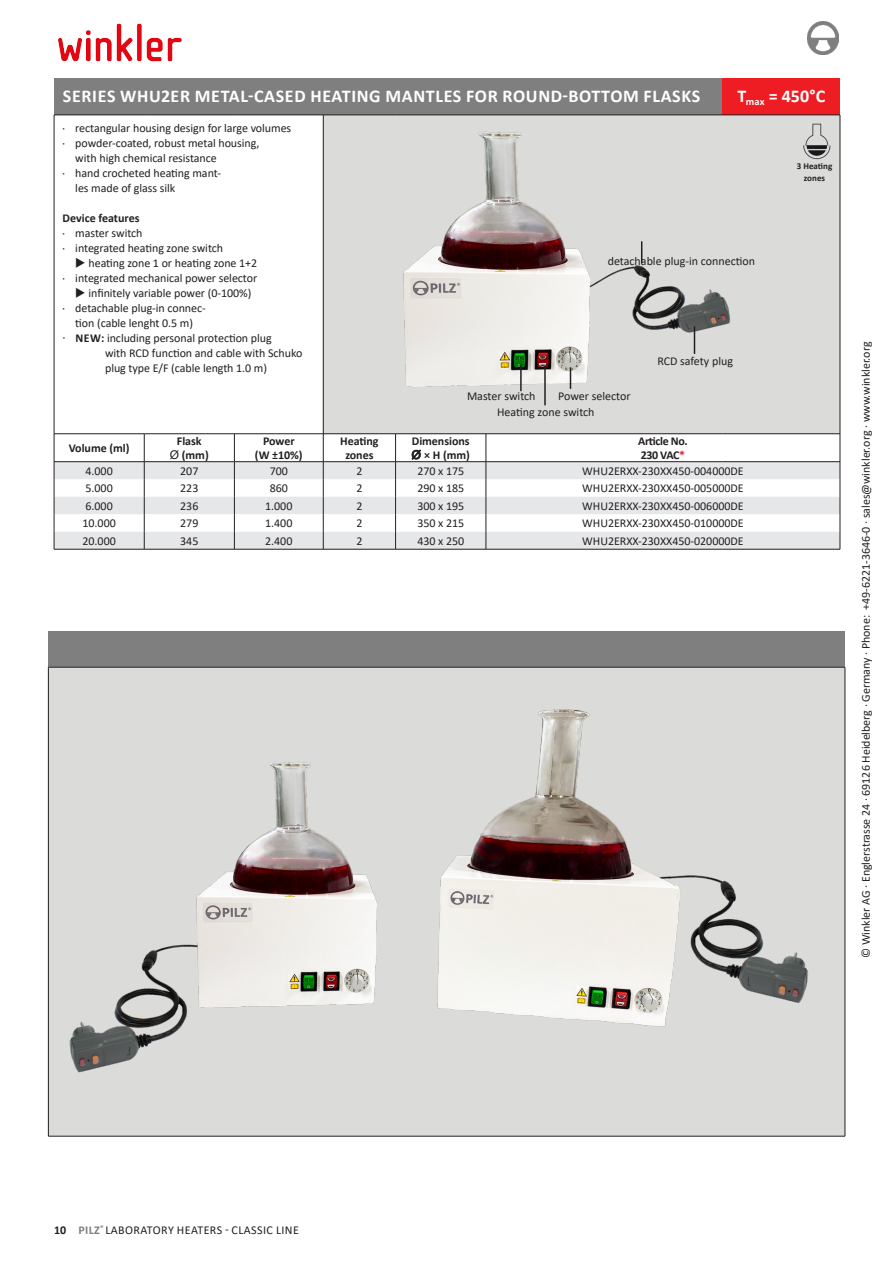
<style>
.page{position:relative;width:893px;height:1263px;background:#fff}
.page>*{position:absolute;margin:0;border:0;box-sizing:border-box;transform-origin:0 0}
.Kopfzeile_Bold{font:700 18px "Calibri";letter-spacing:.035em;color:#fff}
.Fließtext{font:12px/15px "Calibri";letter-spacing:-.005em;color:#231f20}
.Fließ_zab_14{font:12px "Calibri";letter-spacing:-.005em;color:#231f20}
.Fließtext_Head__Flie{font:12px "Calibri";color:#231f20}
.Fließ_Überschrift{font:700 12px/13.5px "Calibri";letter-spacing:-.005em;color:#231f20;text-align:center}
.Fließtext-2{font:12px "Calibri";letter-spacing:.035em;color:#231f20}
.Fließtext_Head{font:700 12px "Calibri";color:#231f20}
.Fließtext_Head__Flie-2{font:700 9px/12px "Calibri";color:#231f20;text-align:center}
.s1{font-family:"Myriad Pro"}
.s2{font-weight:700}
.s3{font-family:"Arial";font-weight:400}
.s4{color:#ee1d23}
.s5{font-weight:700;color:#7f7f7f}
</style>
<div class="page">
<img style="left:807px;top:21px;width:32px;height:34px">
<img style="left:58px;top:23px;width:124px;height:39px">
<div style="left:48px;top:631px;width:797px;height:36px;background:#7f7f7f"></div>
<div style="left:48px;top:667px;width:797px;height:469px;background:#dbdcda"></div>
<hr style="left:48px;top:667px;width:797px;height:1px;background:#231f20">
<hr style="left:48px;top:667px;width:1px;height:469px;background:#231f20">
<hr style="left:845px;top:667px;width:1px;height:469px;background:#231f20">
<hr style="left:48px;top:1136px;width:797px;height:1px;background:#231f20">
<div style="left:54px;top:78px;width:669px;height:37px;background:#7f7f7f"></div>
<div style="left:723px;top:78px;width:117px;height:37px;background:#ee1d23"></div>
<div style="left:323px;top:115px;width:517px;height:319px;background:#dbdcda"></div>
<svg style="left:55px;top:462px;width:785px;height:87px;fill:#e6e7e9"></svg>
<hr style="left:54px;top:461px;width:90px;height:1px;background:#231f20">
<hr style="left:144px;top:461px;width:90px;height:1px;background:#231f20">
<hr style="left:234px;top:461px;width:89px;height:1px;background:#231f20">
<hr style="left:396px;top:461px;width:90px;height:1px;background:#231f20">
<hr style="left:486px;top:461px;width:237px;height:1px;background:#231f20">
<hr style="left:723px;top:461px;width:117px;height:1px;background:#231f20">
<svg style="left:54px;top:434px;width:1px;height:115px"></svg>
<svg style="left:144px;top:434px;width:1px;height:115px"></svg>
<svg style="left:234px;top:434px;width:1px;height:115px"></svg>
<svg style="left:486px;top:434px;width:1px;height:115px"></svg>
<svg style="left:840px;top:434px;width:1px;height:115px"></svg>
<hr style="left:54px;top:549px;width:90px;height:1px;background:#231f20">
<hr style="left:144px;top:549px;width:90px;height:1px;background:#231f20">
<hr style="left:234px;top:549px;width:89px;height:1px;background:#231f20">
<hr style="left:323px;top:549px;width:73px;height:1px;background:#231f20">
<hr style="left:396px;top:549px;width:90px;height:1px;background:#231f20">
<hr style="left:486px;top:549px;width:237px;height:1px;background:#231f20">
<hr style="left:723px;top:549px;width:117px;height:1px;background:#231f20">
<svg style="left:323px;top:434px;width:1px;height:115px"></svg>
<svg style="left:395px;top:434px;width:1px;height:115px"></svg>
<hr style="left:323px;top:461px;width:73px;height:1px;background:#231f20">
<hr style="left:54px;top:115px;width:90px;height:1px;background:#231f20">
<hr style="left:54px;top:115px;width:1px;height:319px;background:#231f20">
<hr style="left:144px;top:115px;width:90px;height:1px;background:#231f20">
<hr style="left:234px;top:115px;width:89px;height:1px;background:#231f20">
<hr style="left:323px;top:115px;width:73px;height:1px;background:#231f20">
<hr style="left:323px;top:115px;width:1px;height:319px;background:#231f20">
<hr style="left:396px;top:115px;width:90px;height:1px;background:#231f20">
<hr style="left:486px;top:115px;width:237px;height:1px;background:#231f20">
<hr style="left:723px;top:115px;width:117px;height:1px;background:#231f20">
<hr style="left:840px;top:115px;width:1px;height:319px;background:#231f20">
<hr style="left:54px;top:433px;width:90px;height:1px;background:#231f20">
<hr style="left:144px;top:433px;width:90px;height:1px;background:#231f20">
<hr style="left:234px;top:433px;width:89px;height:1px;background:#231f20">
<hr style="left:323px;top:433px;width:73px;height:1px;background:#231f20">
<hr style="left:396px;top:433px;width:90px;height:1px;background:#231f20">
<hr style="left:486px;top:433px;width:237px;height:1px;background:#231f20">
<hr style="left:723px;top:433px;width:117px;height:1px;background:#231f20">
<img style="left:403px;top:123px;width:428px;height:283px">
<svg style="left:641px;top:241px;width:1px;height:22px"></svg>
<svg style="left:694px;top:326px;width:1px;height:28px"></svg>
<hr style="left:544px;top:365px;width:2px;height:40px;background:#231f20">
<svg style="left:570px;top:367px;width:1px;height:22px"></svg>
<hr style="left:520px;top:364px;width:2px;height:27px;background:#231f20">
<img style="left:69px;top:709px;width:739px;height:364px">
<p class="Kopfzeile_Bold" style="left:63px;top:84px;width:639px">SERIES WHU2ER METAL-CASED HEATING MANTLES FOR ROUND-BOTTOM FLASKS</p>
<p class="Kopfzeile_Bold" style="left:737px;top:84px;width:89px">T<sub>max</sub> = 450°C</p>
<p class="Fließtext" style="left:63px;top:121px;width:230px"><span class="s1">·</span> rectangular housing design for large volumes</p>
<p class="Fließtext" style="left:63px;top:136px;width:198px"><span class="s1">·</span> powder-coated, robust metal housing,</p>
<p class="Fließtext" style="left:75px;top:151px;width:143px">with high chemical resistance</p>
<p class="Fließtext" style="left:75px;top:166px;width:147px;text-indent:-13px"><span class="s1">·</span> hand crocheted heating mant&shy;les made of glass silk</p>
<p class="Fließtext_Head" style="left:63px;top:210px;width:78px">Device features</p>
<p class="Fließtext" style="left:63px;top:226px;width:82px"><span class="s1">·</span> master switch</p>
<p class="Fließtext" style="left:63px;top:241px;width:162px"><span class="s1">·</span> integrated heating zone switch</p>
<p class="Fließtext" style="left:75px;top:256px;width:183px">◆ heating zone 1 or heating zone 1+2</p>
<p class="Fließtext" style="left:63px;top:271px;width:196px"><span class="s1">·</span> integrated mechanical power selector</p>
<p class="Fließtext" style="left:75px;top:286px;width:177px">◆ infinitely variable power (0-100%)</p>
<p class="Fließtext" style="left:63px;top:301px;width:145px;text-align:center"><span class="s1">·</span> detachable plug-in connec&shy;tion (cable lenght 0.5 m)</p>
<p class="Fließtext" style="left:63px;top:331px;width:210px"><span class="s1">·</span> <span class="s2">NEW:</span> including personal protection plug</p>
<p class="Fließtext" style="left:105px;top:346px;width:199px">with RCD function and cable with Schuko</p>
<p class="Fließtext" style="left:105px;top:361px;width:164px">plug type E/F (cable length 1.0 m)</p>
<p class="Fließtext_Head__Flie-2" style="left:797px;top:160px;width:37px">3 Heating zones</p>
<p class="Fließtext_Head__Flie" style="left:608px;top:252px;width:149px">detachable plug-in connection</p>
<p class="Fließtext_Head__Flie" style="left:657px;top:352px;width:77px">RCD safety plug</p>
<p class="Fließ_Überschrift" style="left:69px;top:441px;width:62px">Volume (ml)</p>
<p class="Fließ_Überschrift" style="left:177px;top:435px;width:26px">Flask</p>
<p class="Fließ_Überschrift" style="left:170px;top:448px;width:40px"><span class="s3">Ø</span> (mm)</p>
<p class="Fließtext_Head__Flie" style="left:467px;top:388px;width:70px">Master switch</p>
<p class="Fließtext_Head__Flie" style="left:558px;top:388px;width:74px">Power selector</p>
<p class="Fließtext_Head__Flie" style="left:497px;top:404px;width:99px">Heating zone switch</p>
<p class="Fließ_Überschrift" style="left:255px;top:435px;width:49px">Power (W ±10%)</p>
<p class="Fließ_Überschrift" style="left:340px;top:435px;width:40px">Heating zones</p>
<p class="Fließ_Überschrift" style="left:412px;top:435px;width:59px">Dimensions</p>
<p class="Fließ_Überschrift" style="left:412px;top:448px;width:60px"><span class="s3">Ø</span> × H (mm)</p>
<p class="Fließ_Überschrift" style="left:638px;top:435px;width:51px">Article No.</p>
<p class="Fließ_Überschrift" style="left:641px;top:448px;width:46px">230 VAC<span class="s4">*</span></p>
<p class="Fließ_zab_14" style="left:86px;top:463px;width:29px">4.000</p>
<p class="Fließ_zab_14" style="left:180px;top:463px;width:20px">207</p>
<p class="Fließ_zab_14" style="left:270px;top:463px;width:20px">700</p>
<p class="Fließtext_Head__Flie" style="left:356px;top:463px;width:8px">2</p>
<p class="Fließ_zab_14" style="left:417px;top:463px;width:48px">270 x 175</p>
<p class="Fließ_zab_14" style="left:582px;top:463px;width:163px">WHU2ERXX-230XX450-004000DE</p>
<p class="Fließ_zab_14" style="left:86px;top:480px;width:29px">5.000</p>
<p class="Fließ_zab_14" style="left:180px;top:480px;width:20px">223</p>
<p class="Fließ_zab_14" style="left:270px;top:480px;width:20px">860</p>
<p class="Fließtext_Head__Flie" style="left:356px;top:480px;width:8px">2</p>
<p class="Fließ_zab_14" style="left:417px;top:480px;width:48px">290 x 185</p>
<p class="Fließ_zab_14" style="left:582px;top:480px;width:163px">WHU2ERXX-230XX450-005000DE</p>
<p class="Fließ_zab_14" style="left:86px;top:498px;width:29px">6.000</p>
<p class="Fließ_zab_14" style="left:180px;top:498px;width:20px">236</p>
<p class="Fließ_zab_14" style="left:265px;top:498px;width:29px">1.000</p>
<p class="Fließtext_Head__Flie" style="left:356px;top:498px;width:8px">2</p>
<p class="Fließ_zab_14" style="left:417px;top:498px;width:48px">300 x 195</p>
<p class="Fließ_zab_14" style="left:582px;top:498px;width:163px">WHU2ERXX-230XX450-006000DE</p>
<p class="Fließ_zab_14" style="left:83px;top:515px;width:35px">10.000</p>
<p class="Fließ_zab_14" style="left:180px;top:515px;width:20px">279</p>
<p class="Fließ_zab_14" style="left:265px;top:515px;width:29px">1.400</p>
<p class="Fließtext_Head__Flie" style="left:356px;top:515px;width:8px">2</p>
<p class="Fließ_zab_14" style="left:417px;top:515px;width:48px">350 x 215</p>
<p class="Fließ_zab_14" style="left:582px;top:515px;width:163px">WHU2ERXX-230XX450-010000DE</p>
<p class="Fließ_zab_14" style="left:83px;top:533px;width:35px">20.000</p>
<p class="Fließ_zab_14" style="left:180px;top:533px;width:20px">345</p>
<p class="Fließ_zab_14" style="left:265px;top:533px;width:29px">2.400</p>
<p class="Fließtext_Head__Flie" style="left:356px;top:533px;width:8px">2</p>
<p class="Fließ_zab_14" style="left:417px;top:533px;width:48px">430 x 250</p>
<p class="Fließ_zab_14" style="left:582px;top:533px;width:163px">WHU2ERXX-230XX450-020000DE</p>
<p class="Fließtext" style="left:858px;top:958px;width:618px;rotate:-90deg">© Winkler AG · Englerstrasse 24 · 69126 Heidelberg · Germany · Phone: +49-6221-3646-0 · sales@winkler.org · www.winkler.org</p>
<p class="Fließtext-2" style="left:54px;top:1221px;width:246px"><span class="s2">10</span> <span class="s5">PILZ</span><sup>®</sup> LABORATORY HEATERS - CLASSIC LINE</p>
</div>
